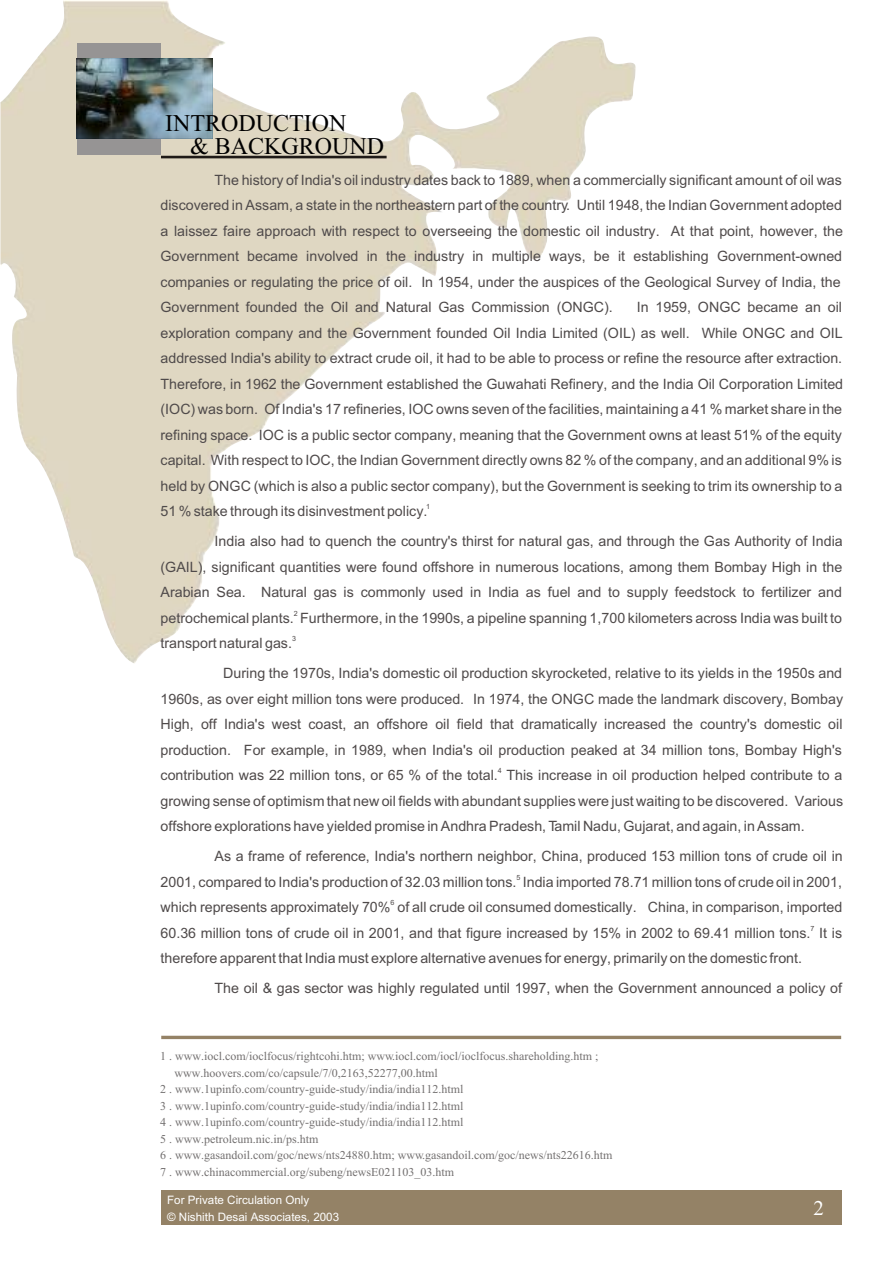
<style>
.page{position:relative;width:894px;height:1263px;background:#fff}
.page>*{position:absolute;margin:0;border:0;box-sizing:border-box;transform-origin:0 0}
.t1{font:24px/23.2px "Times New Roman";color:#000}
.t2{font:21px "Times New Roman";color:#fff}
.t3{font:14.25px/25.5px "Helvetica";color:#4f4a4a}
.t4{font:12px "Times New Roman";color:#737070}
.t5{font:11.7px/16.8px "Arial";color:#fff}
.t6{font:7.2px "Helvetica";color:#4f4a4a}
.s1{font-style:italic}
</style>
<div class="page">
<img style="left:0;top:0;width:636px;height:663px">
<hr style="left:161px;top:1036px;width:680px;height:3px;background:#948266">
<div style="left:161px;top:1191px;width:680px;height:34px;background:#948266"></div>
<div style="left:77px;top:43px;width:83px;height:111px;background:#969494"></div>
<img style="left:77px;top:58px;width:136px;height:81px">
<hr style="left:161px;top:156px;width:226px;height:2px;background:#1f1a17">
<h1 class="t1" style="left:190px;top:114px;width:195px;text-indent:-25px">INTRODUCTION<br>&amp; BACKGROUND</h1>
<p class="t3" style="left:161px;top:169px;width:684px;text-indent:54px">The history of India's oil industry dates back to 1889, when a commercially significant amount of oil was discovered in Assam, a state in the northeastern part of the country. Until 1948, the Indian Government adopted a <span class="s1">laissez faire</span> approach with respect to overseeing the domestic oil industry. At that point, however, the Government became involved in the industry in multiple ways, be it establishing Government-owned companies or regulating the price of oil. In 1954, under the auspices of the Geological Survey of India, the Government founded the Oil and Natural Gas Commission (ONGC).</p>
<p class="t3" style="left:161px;top:296px;width:684px;text-align:justify;text-indent:476px">In 1959, ONGC became an oil exploration company and the Government founded Oil India Limited (OIL) as well. While ONGC and OIL addressed India's ability to extract crude oil, it had to be able to process or refine the resource after extraction.<br>Therefore, in 1962 the Government established the Guwahati Refinery, and the India Oil Corporation Limited (IOC) was born. Of India's 17 refineries, IOC owns seven of the facilities, maintaining a 41 % market share in the refining space. IOC is a public sector company, meaning that the Government owns at least 51% of the equity capital. With respect to IOC, the Indian Government directly owns 82 % of the company, and an additional 9% is held by ONGC (which is also a public sector company), but the Government is seeking to trim its ownership to a</p>
<p class="t6" style="left:426px;top:504px;width:5px">1</p>
<p class="t3" style="left:215px;top:498px;width:630px;line-height:30px;text-indent:-54px">51 % stake through its disinvestment policy.<br>India also had to quench the country's thirst for natural gas, and through the Gas Authority of India</p>
<p class="t3" style="left:161px;top:556px;width:683px">(GAIL), significant quantities were found offshore in numerous locations, among them Bombay High in the<br>Arabian Sea. Natural gas is commonly used in India as fuel and to supply feedstock to fertilizer and</p>
<p class="t6" style="left:294px;top:611px;width:5px">2</p>
<p class="t3" style="left:161px;top:607px;width:683px">petrochemical plants. Furthermore, in the 1990s, a pipeline spanning 1,700 kilometers across India was built to</p>
<p class="t6" style="left:292px;top:636px;width:5px">3</p>
<p class="t3" style="left:223px;top:630px;width:620px;line-height:30px;text-indent:-63px">transport natural gas.<br>During the 1970s, India's domestic oil production skyrocketed, relative to its yields in the 1950s and</p>
<p class="t3" style="left:161px;top:688px;width:684px;text-align:justify">1960s, as over eight million tons were produced. In 1974, the ONGC made the landmark discovery, Bombay High, off India's west coast, an offshore oil field that dramatically increased the country's domestic oil production. For example, in 1989, when India's oil production peaked at 34 million tons, Bombay High's</p>
<p class="t6" style="left:498px;top:768px;width:5px">4</p>
<p class="t3" style="left:161px;top:764px;width:684px;text-align:justify">contribution was 22 million tons, or 65 % of the total. This increase in oil production helped contribute to a growing sense of optimism that new oil fields with abundant supplies were just waiting to be discovered. Various offshore explorations have yielded promise in Andhra Pradesh, Tamil Nadu, Gujarat, and again, in Assam.</p>
<p class="t3" style="left:215px;top:845px;width:630px">As a frame of reference, India's northern neighbor, China, produced 153 million tons of crude oil in</p>
<p class="t6" style="left:516px;top:875px;width:5px">5</p>
<p class="t3" style="left:161px;top:871px;width:683px">2001, compared to India's production of 32.03 million tons. India imported 78.71 million tons of crude oil in 2001,</p>
<p class="t6" style="left:390px;top:900px;width:5px">6</p>
<p class="t3" style="left:161px;top:896px;width:683px">which represents approximately 70% of all crude oil consumed domestically. China, in comparison, imported</p>
<p class="t6" style="left:811px;top:926px;width:5px">7</p>
<p class="t3" style="left:161px;top:922px;width:683px">60.36 million tons of crude oil in 2001, and that figure increased by 15% in 2002 to 69.41 million tons. It is therefore apparent that India must explore alternative avenues for energy, primarily on the domestic front.</p>
<p class="t3" style="left:215px;top:977px;width:629px">The oil &amp; gas sector was highly regulated until 1997, when the Government announced a policy of</p>
<p class="t4" style="left:160px;top:1052px;width:440px">1 . www.iocl.com/ioclfocus/rightcohi.htm; www.iocl.com/iocl/ioclfocus.shareholding.htm ;</p>
<p class="t4" style="left:175px;top:1069px;width:265px">www.hoovers.com/co/capsule/7/0,2163,52277,00.html</p>
<p class="t4" style="left:160px;top:1085px;width:305px">2 . www.1upinfo.com/country-guide-study/india/india112.html</p>
<p class="t4" style="left:160px;top:1102px;width:305px">3 . www.1upinfo.com/country-guide-study/india/india112.html</p>
<p class="t4" style="left:160px;top:1118px;width:305px">4 . www.1upinfo.com/country-guide-study/india/india112.html</p>
<p class="t4" style="left:160px;top:1135px;width:160px">5 . www.petroleum.nic.in/ps.htm</p>
<p class="t4" style="left:160px;top:1151px;width:454px">6 . www.gasandoil.com/goc/news/nts24880.htm; www.gasandoil.com/goc/news/nts22616.htm</p>
<p class="t4" style="left:160px;top:1168px;width:295px">7 . www.chinacommercial.org/subeng/newsE021103_03.htm</p>
<p class="t5" style="left:167px;top:1193px;width:174px">For Private Circulation Only<br>© Nishith Desai Associates, 2003</p>
<h2 class="t2" style="left:814px;top:1200px;width:12px">2</h2>
</div>
